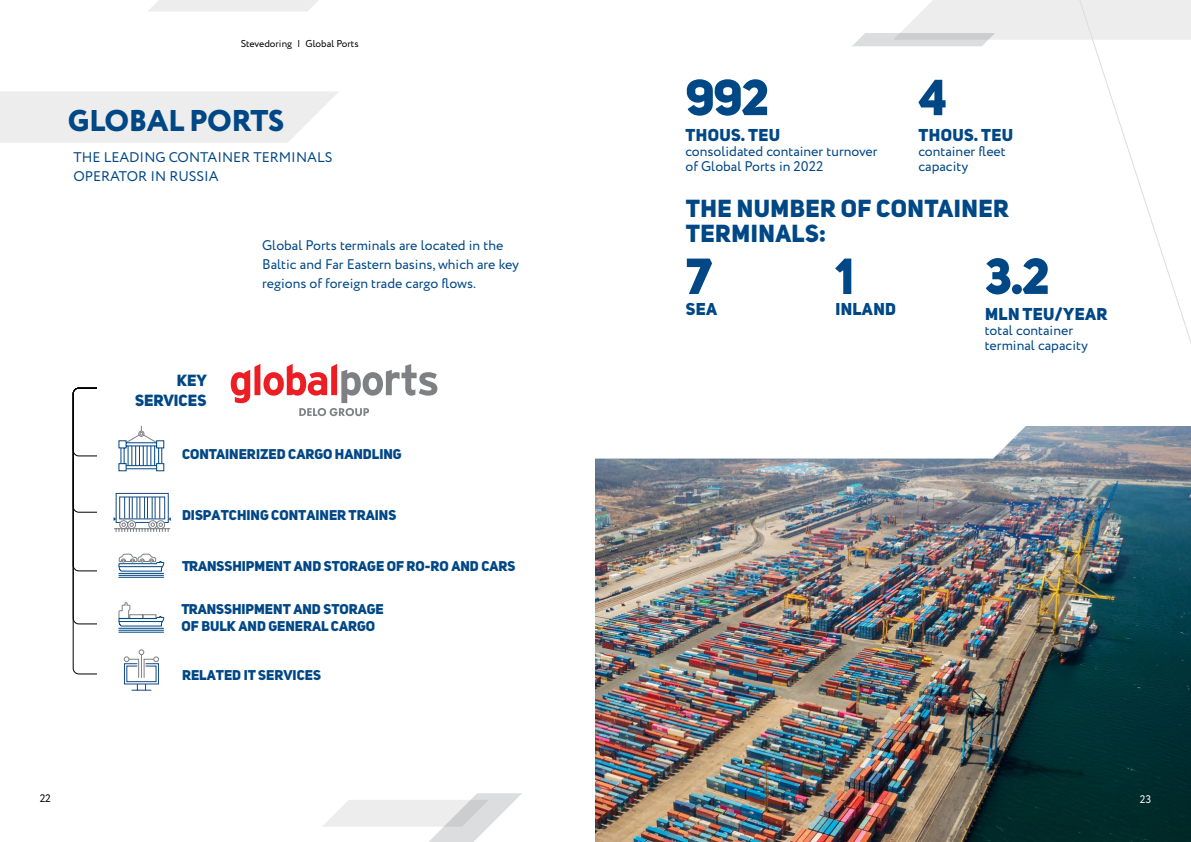
<style>
.page{position:relative;width:1191px;height:842px;background:#fff}
.page>*{position:absolute;margin:0;border:0;box-sizing:border-box;transform-origin:0 0}
.t1{font:50px "Uni Sans Heavy Caps";color:#004786}
.t2{font:800 30px "Circe";letter-spacing:-.015em;color:#004786}
.t3{font:24.4px/24.9px "Uni Sans Heavy Caps";letter-spacing:.02em;color:#004786}
.t4{font:17px "Uni Sans Heavy Caps";letter-spacing:.02em;color:#004786}
.t5{font:16px/19.2px "Uni Sans Heavy Caps";color:#004786;text-align:right}
.t6{font:14px/19px "Circe";color:#004786}
.t7{font:14px/16.8px "Uni Sans Heavy Caps";color:#004786}
.t8{font:11px "Circe";color:#000}
.t9{font:11px "Circe";color:#fff}
.t10{font:10px "Circe";color:#000}
</style>
<div class="page">
<svg style="left:0;top:91px;width:338px;height:52px"></svg>
<div style="left:148px;top:0;width:170px;height:11px;background:#ededee"></div>
<svg style="left:322px;top:793px;width:200px;height:49px"></svg>
<svg style="left:852px;top:0;width:203px;height:46px"></svg>
<svg style="left:1055px;top:0;width:136px;height:343px"></svg>
<svg style="left:73px;top:388px;width:24px;height:286px"></svg>
<svg style="left:118px;top:425px;width:47px;height:47px"></svg>
<hr style="left:118px;top:573px;width:46px;height:1px;background:#004786">
<hr style="left:118px;top:575px;width:46px;height:1px;background:#004786">
<hr style="left:118px;top:577px;width:46px;height:1px;background:#004786">
<svg style="left:118px;top:553px;width:47px;height:20px"></svg>
<hr style="left:118px;top:628px;width:46px;height:1px;background:#004786">
<hr style="left:118px;top:630px;width:46px;height:1px;background:#004786">
<hr style="left:118px;top:632px;width:46px;height:1px;background:#004786">
<svg style="left:118px;top:602px;width:47px;height:26px"></svg>
<svg style="left:113px;top:492px;width:58px;height:40px"></svg>
<svg style="left:123px;top:649px;width:36px;height:42px"></svg>
<svg style="left:231px;top:364px;width:206px;height:52px"></svg>
<img style="left:595px;top:426px;width:596px;height:416px">
<svg style="left:595px;top:426px;width:473px;height:33px"></svg>
<p class="t10" style="left:241px;top:37px;width:120px">Stevedoring | Global Ports</p>
<h2 class="t2" style="left:68px;top:100px;width:218px">GLOBAL PORTS</h2>
<p class="t6" style="left:73px;top:148px;width:260px">THE LEADING CONTAINER TERMINALS<br>OPERATOR IN RUSSIA</p>
<p class="t5" style="left:135px;top:371px;width:73px">KEY<br>SERVICES</p>
<p class="t6" style="left:262px;top:237px;width:258px">Global Ports terminals are located in the<br>Baltic and Far Eastern basins, which are key regions of foreign trade cargo flows.</p>
<p class="t7" style="left:182px;top:445px;width:221px">CONTAINERIZED CARGO HANDLING</p>
<p class="t7" style="left:182px;top:507px;width:216px">DISPATCHING CONTAINER TRAINS</p>
<p class="t7" style="left:182px;top:557px;width:335px">TRANSSHIPMENT AND STORAGE OF RO-RO AND CARS</p>
<p class="t7" style="left:182px;top:601px;width:204px">TRANSSHIPMENT AND STORAGE<br>OF BULK AND GENERAL CARGO</p>
<p class="t7" style="left:182px;top:666px;width:140px">RELATED IT SERVICES</p>
<h1 class="t1" style="left:685px;top:65px;width:85px">992</h1>
<p class="t4" style="left:685px;top:124px;width:96px">THOUS. TEU</p>
<p class="t6" style="left:685px;top:144px;width:194px;line-height:15px">consolidated container turnover of Global Ports in 2022</p>
<h1 class="t1" style="left:918px;top:65px;width:30px">4</h1>
<p class="t4" style="left:918px;top:124px;width:96px">THOUS. TEU</p>
<p class="t6" style="left:918px;top:144px;width:89px;line-height:15px">container fleet capacity</p>
<h3 class="t3" style="left:685px;top:195px;width:325px">THE NUMBER OF CONTAINER<br>TERMINALS:</h3>
<h1 class="t1" style="left:685px;top:244px;width:28px">7</h1>
<p class="t4" style="left:686px;top:298px;width:33px">SEA</p>
<h1 class="t1" style="left:835px;top:244px;width:20px">1</h1>
<p class="t4" style="left:835px;top:298px;width:62px">INLAND</p>
<h1 class="t1" style="left:985px;top:244px;width:66px">3.2</h1>
<p class="t4" style="left:985px;top:303px;width:124px">MLN TEU/YEAR</p>
<p class="t6" style="left:985px;top:323px;width:104px;line-height:15px">total container terminal capacity</p>
<p class="t8" style="left:40px;top:791px;width:13px">22</p>
<p class="t9" style="left:1139px;top:792px;width:13px">23</p>
</div>
